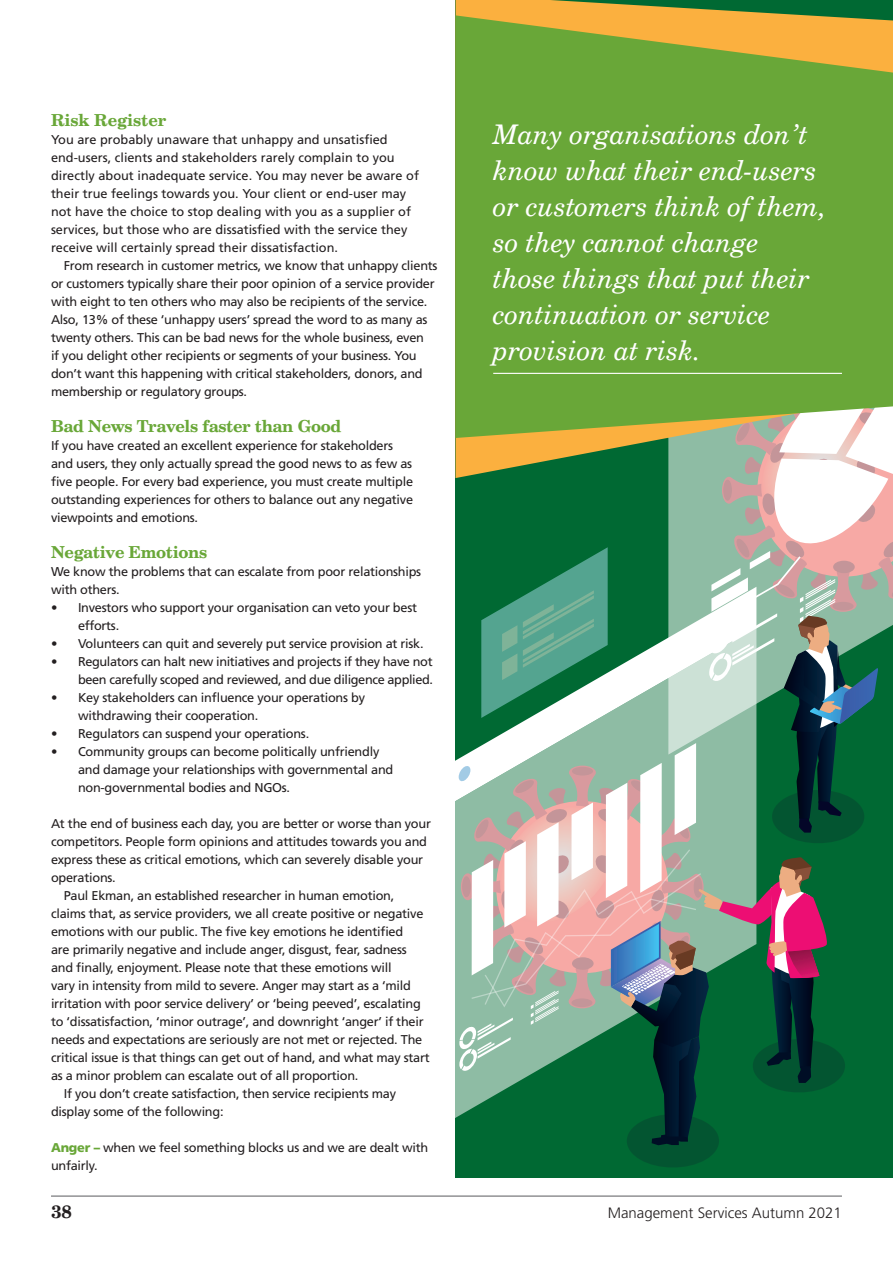
<style>
.page{position:relative;width:893px;height:1263px;background:#fff}
.page>*{position:absolute;margin:0;border:0;box-sizing:border-box;transform-origin:0 0}
.Pullout{font:italic 27px/36px "Century Schoolbook BT";color:#fff}
.t1{font:700 18px "Century Schoolbook BT";color:#231f20}
.Subheads{font:700 16.5px "Century Schoolbook BT";letter-spacing:-.02em;color:#69a738}
.Subheads-2{font:700 16.5px "Century Schoolbook BT";color:#69a738}
.t2{font:300 15px "Frutiger";color:#231f20}
.Body_Text{font:12.75px/18px "Frutiger";letter-spacing:-.02em;color:#231f20}
.First_para_body_text{font:12.75px/18px "Frutiger";letter-spacing:-.02em;color:#231f20}
.First_para_body_text-2{font:12.75px/18px "Frutiger";color:#231f20}
.s1{font-weight:900;color:#69a738}
</style>
<div class="page">
<hr style="left:51px;top:1195px;width:791px;height:2px;background:#6c6d70">
<svg style="left:459px;top:478px;width:434px;height:689px;background:#629279"></svg>
<svg style="left:455px;top:0;width:438px;height:478px;background:#9aa66e"></svg>
<svg style="left:455px;top:15px;width:438px;height:423px;background:#77a83c"></svg>
<hr style="left:493px;top:373px;width:349px;height:1px;background:#fff">
<p class="Subheads-2" style="left:51px;top:110px;width:117px">Risk Register</p>
<p class="First_para_body_text-2" style="left:51px;top:130px;width:369px">You are probably unaware that unhappy and unsatisfied end-users, clients and stakeholders rarely complain to you directly about inadequate service. You may never be aware of their true feelings towards you. Your client or end-user may not have the choice to stop dealing with you as a supplier of services, but those who are dissatisfied with the service they receive will certainly spread their dissatisfaction.</p>
<p class="Body_Text" style="left:51px;top:256px;width:388px;text-indent:13px">From research in customer metrics, we know that unhappy clients or customers typically share their poor opinion of a service provider with eight to ten others who may also be recipients of the service.<br>Also, 13% of these ‘unhappy users’ spread the word to as many as twenty others. This can be bad news for the whole business, even<br>if you delight other recipients or segments of your business. You don’t want this happening with critical stakeholders, donors, and membership or regulatory groups.</p>
<p class="Subheads" style="left:51px;top:416px;width:292px">Bad News Travels faster than Good</p>
<p class="First_para_body_text" style="left:51px;top:436px;width:364px">If you have created an excellent experience for stakeholders and users, they only actually spread the good news to as few as five people. For every bad experience, you must create multiple outstanding experiences for others to balance out any negative viewpoints and emotions.</p>
<p class="Subheads" style="left:51px;top:542px;width:158px">Negative Emotions</p>
<p class="First_para_body_text" style="left:51px;top:562px;width:372px">We know the problems that can escalate from poor relationships with others.</p>
<p class="Body_Text" style="left:78px;top:598px;width:340px;text-indent:-27px">• Investors who support your organisation can veto your best efforts.</p>
<p class="Body_Text" style="left:51px;top:634px;width:374px">• Volunteers can quit and severely put service provision at risk.</p>
<p class="Body_Text" style="left:51px;top:652px;width:384px;text-align:right">• Regulators can halt new initiatives and projects if they have not been carefully scoped and reviewed, and due diligence applied.</p>
<p class="Body_Text" style="left:78px;top:688px;width:289px;text-indent:-27px">• Key stakeholders can influence your operations by withdrawing their cooperation.</p>
<p class="Body_Text" style="left:51px;top:724px;width:260px">• Regulators can suspend your operations.</p>
<p class="Body_Text" style="left:78px;top:742px;width:317px;text-indent:-27px">• Community groups can become politically unfriendly and damage your relationships with governmental and non-governmental bodies and NGOs.</p>
<p class="First_para_body_text" style="left:51px;top:814px;width:381px">At the end of business each day, you are better or worse than your competitors. People form opinions and attitudes towards you and express these as critical emotions, which can severely disable your operations.</p>
<p class="Body_Text" style="left:51px;top:886px;width:380px;text-indent:13px">Paul Ekman, an established researcher in human emotion, claims that, as service providers, we all create positive or negative emotions with our public. The five key emotions he identified<br>are primarily negative and include anger, disgust, fear, sadness and finally, enjoyment. Please note that these emotions will<br>vary in intensity from mild to severe. Anger may start as a ‘mild irritation with poor service delivery’ or ‘being peeved’, escalating to ‘dissatisfaction, ‘minor outrage’, and downright ‘anger’ if their needs and expectations are seriously are not met or rejected. The critical issue is that things can get out of hand, and what may start as a minor problem can escalate out of all proportion.</p>
<p class="Body_Text" style="left:51px;top:1084px;width:347px;text-indent:13px">If you don’t create satisfaction, then service recipients may display some of the following:</p>
<p class="First_para_body_text" style="left:51px;top:1138px;width:379px"><span class="s1">Anger –</span> when we feel something blocks us and we are dealt with unfairly.</p>
<p class="Pullout" style="left:493px;top:116px;width:334px">Many organisations don’t know what their end-users or customers think of them, so they cannot change those things that put their continuation or service provision at risk.</p>
<h2 class="t1" style="left:51px;top:1200px;width:22px">38</h2>
<p class="t2" style="left:608px;top:1204px;width:236px">Management Services Autumn 2021</p>
</div>
